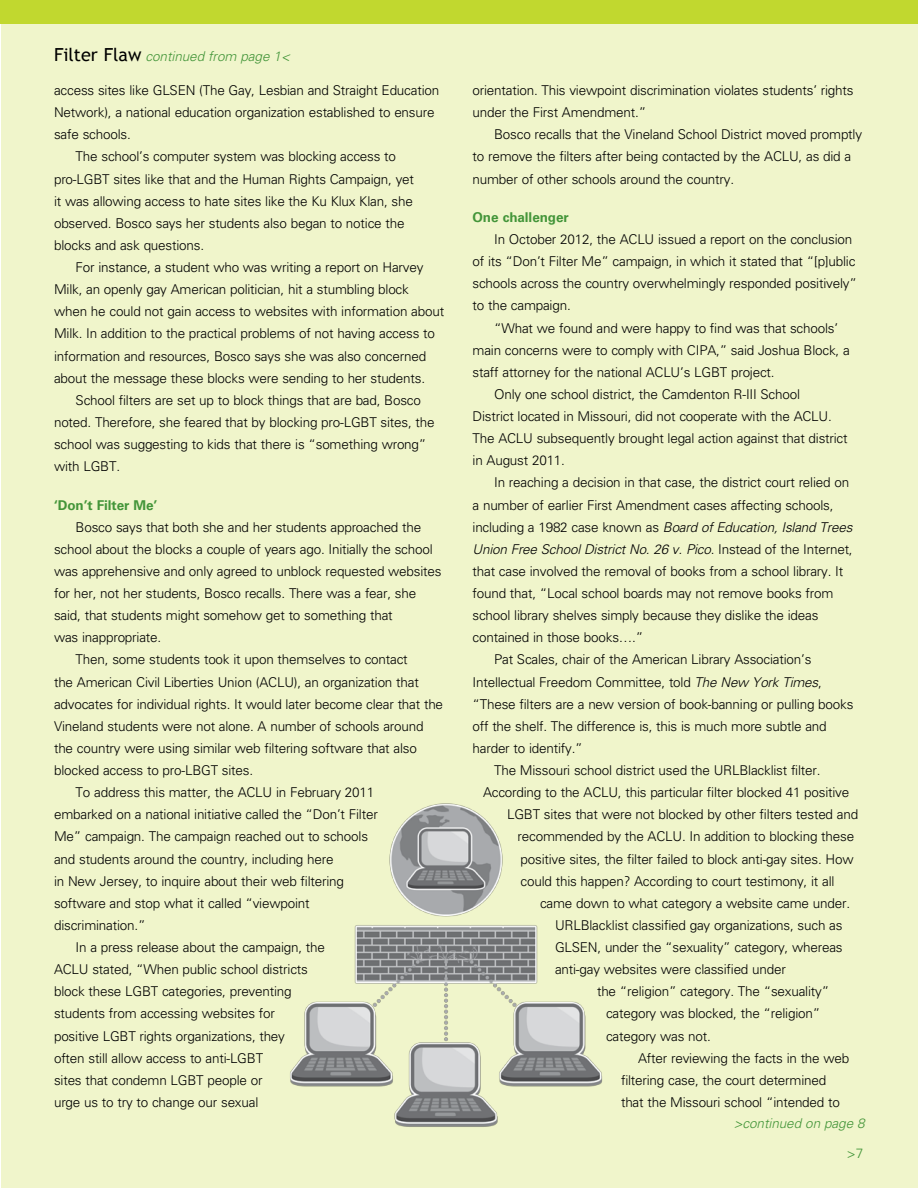
<style>
.page{position:relative;width:918px;height:1188px;background:#fff}
.page>*{position:absolute;margin:0;border:0;box-sizing:border-box;transform-origin:0 0}
.t1{font:300 13.5px/22.2px "Univers";letter-spacing:-.015em;color:#000}
.t2{font:italic 300 13.5px "Univers";letter-spacing:-.015em;color:#000}
.t3{font:italic 300 13.5px "Univers";letter-spacing:-.005em;color:#439539}
.t4{font:700 13.5px "Univers";letter-spacing:-.005em;color:#439539}
.t5{font:300 13.5px "Univers";color:#439539}
.s1{font-family:"Trebuchet MS";font-weight:400;font-style:normal;font-size:18px;color:#000}
.s2{font-style:normal}
.s3{font-style:italic}
</style>
<div class="page">
<div style="left:1px;top:14px;width:917px;height:1174px;background:#f0f5cb"></div>
<div style="left:0;top:0;width:918px;height:24px;background:#c1d82f"></div>
<img style="left:290px;top:803px;width:312px;height:324px">
<p class="t3" style="left:54px;top:48px;width:237px"><span class="s1">Filter Flaw</span> continued from page 1&lt;</p>
<p class="t1" style="left:54px;top:79px;width:387px">access sites like GLSEN (The Gay, Lesbian and Straight Education</p>
<p class="t1" style="left:54px;top:101px;width:382px">Network), a national education organization established to ensure</p>
<p class="t1" style="left:54px;top:123px;width:78px">safe schools.</p>
<p class="t1" style="left:76px;top:146px;width:322px">The school’s computer system was blocking access to</p>
<p class="t1" style="left:54px;top:168px;width:362px">pro-LGBT sites like that and the Human Rights Campaign, yet</p>
<p class="t1" style="left:54px;top:190px;width:360px">it was allowing access to hate sites like the Ku Klux Klan, she</p>
<p class="t1" style="left:54px;top:212px;width:352px">observed. Bosco says her students also began to notice the</p>
<p class="t1" style="left:54px;top:234px;width:152px">blocks and ask questions.</p>
<p class="t1" style="left:76px;top:256px;width:349px">For instance, a student who was writing a report on Harvey</p>
<p class="t1" style="left:54px;top:278px;width:356px">Milk, an openly gay American politician, hit a stumbling block</p>
<p class="t1" style="left:54px;top:300px;width:392px">when he could not gain access to websites with information about</p>
<p class="t1" style="left:54px;top:323px;width:382px">Milk. In addition to the practical problems of not having access to</p>
<p class="t1" style="left:54px;top:345px;width:374px">information and resources, Bosco says she was also concerned</p>
<p class="t1" style="left:54px;top:367px;width:373px">about the message these blocks were sending to her students.</p>
<p class="t1" style="left:76px;top:389px;width:347px">School filters are set up to block things that are bad, Bosco</p>
<p class="t1" style="left:54px;top:411px;width:382px">noted. Therefore, she feared that by blocking pro-LGBT sites, the</p>
<p class="t1" style="left:54px;top:433px;width:374px">school was suggesting to kids that there is “something wrong”</p>
<p class="t1" style="left:54px;top:455px;width:68px">with LGBT.</p>
<p class="t4" style="left:54px;top:497px;width:105px">‘Don’t Filter Me’</p>
<p class="t1" style="left:76px;top:516px;width:347px">Bosco says that both she and her students approached the</p>
<p class="t1" style="left:54px;top:538px;width:380px">school about the blocks a couple of years ago. Initially the school</p>
<p class="t1" style="left:54px;top:560px;width:389px">was apprehensive and only agreed to unblock requested websites</p>
<p class="t1" style="left:54px;top:582px;width:364px">for her, not her students, Bosco recalls. There was a fear, she</p>
<p class="t1" style="left:54px;top:604px;width:340px">said, that students might somehow get to something that</p>
<p class="t1" style="left:54px;top:626px;width:109px">was inappropriate.</p>
<p class="t1" style="left:76px;top:649px;width:334px">Then, some students took it upon themselves to contact</p>
<p class="t1" style="left:54px;top:671px;width:366px">the American Civil Liberties Union (ACLU), an organization that</p>
<p class="t1" style="left:54px;top:693px;width:391px">advocates for individual rights. It would later become clear that the</p>
<p class="t1" style="left:54px;top:715px;width:371px">Vineland students were not alone. A number of schools around</p>
<p class="t1" style="left:54px;top:737px;width:364px">the country were using similar web filtering software that also</p>
<p class="t1" style="left:54px;top:759px;width:201px">blocked access to pro-LBGT sites.</p>
<p class="t1" style="left:76px;top:781px;width:300px">To address this matter, the ACLU in February 2011</p>
<p class="t1" style="left:54px;top:803px;width:325px">embarked on a national initiative called the “Don’t Filter</p>
<p class="t1" style="left:54px;top:826px;width:316px">Me” campaign. The campaign reached out to schools</p>
<p class="t1" style="left:54px;top:848px;width:281px">and students around the country, including here</p>
<p class="t1" style="left:54px;top:870px;width:291px">in New Jersey, to inquire about their web filtering</p>
<p class="t1" style="left:54px;top:892px;width:257px">software and stop what it called “viewpoint</p>
<p class="t1" style="left:54px;top:914px;width:93px">discrimination.”</p>
<p class="t1" style="left:76px;top:936px;width:251px">In a press release about the campaign, the</p>
<p class="t1" style="left:54px;top:958px;width:255px">ACLU stated, “When public school districts</p>
<p class="t1" style="left:54px;top:980px;width:239px">block these LGBT categories, preventing</p>
<p class="t1" style="left:54px;top:1003px;width:222px">students from accessing websites for</p>
<p class="t1" style="left:54px;top:1025px;width:232px">positive LGBT rights organizations, they</p>
<p class="t1" style="left:54px;top:1047px;width:211px">often still allow access to anti-LGBT</p>
<p class="t1" style="left:54px;top:1069px;width:210px">sites that condemn LGBT people or</p>
<p class="t1" style="left:54px;top:1091px;width:206px">urge us to try to change our sexual</p>
<p class="t1" style="left:473px;top:79px;width:383px">orientation. This viewpoint discrimination violates students’ rights under the First Amendment.”</p>
<p class="t1" style="left:473px;top:123px;width:391px;text-indent:22px">Bosco recalls that the Vineland School District moved promptly to remove the filters after being contacted by the ACLU, as did a number of other schools around the country.</p>
<p class="t4" style="left:473px;top:209px;width:98px">One challenger</p>
<p class="t1" style="left:473px;top:228px;width:386px;text-indent:22px">In October 2012, the ACLU issued a report on the conclusion of its “Don’t Filter Me” campaign, in which it stated that “[p]ublic schools across the country overwhelmingly responded positively” to the campaign.</p>
<p class="t1" style="left:494px;top:317px;width:345px">“What we found and were happy to find was that schools’</p>
<p class="t1" style="left:473px;top:339px;width:379px">main concerns were to comply with CIPA,” said Joshua Block, a</p>
<p class="t1" style="left:473px;top:361px;width:304px">staff attorney for the national ACLU’s LGBT project.</p>
<p class="t1" style="left:494px;top:383px;width:307px">Only one school district, the Camdenton R-III School</p>
<p class="t1" style="left:473px;top:405px;width:361px">District located in Missouri, did not cooperate with the ACLU.</p>
<p class="t1" style="left:473px;top:427px;width:377px">The ACLU subsequently brought legal action against that district</p>
<p class="t1" style="left:473px;top:449px;width:94px">in August 2011.</p>
<p class="t1" style="left:494px;top:472px;width:357px">In reaching a decision in that case, the district court relied on</p>
<p class="t1" style="left:473px;top:494px;width:362px">a number of earlier First Amendment cases affecting schools,</p>
<p class="t2" style="left:473px;top:519px;width:381px"><span class="s2">including a 1982 case known as</span> Board of Education, Island Trees</p>
<p class="t2" style="left:473px;top:541px;width:382px">Union Free School District No. 26 v. Pico<span class="s2">. Instead of the Internet,</span></p>
<p class="t1" style="left:473px;top:560px;width:372px">that case involved the removal of books from a school library. It</p>
<p class="t1" style="left:473px;top:582px;width:362px">found that, “Local school boards may not remove books from</p>
<p class="t1" style="left:473px;top:604px;width:347px">school library shelves simply because they dislike the ideas</p>
<p class="t1" style="left:473px;top:626px;width:172px">contained in those books….”</p>
<p class="t1" style="left:494px;top:649px;width:319px">Pat Scales, chair of the American Library Association’s</p>
<p class="t1" style="left:473px;top:671px;width:351px">Intellectual Freedom Committee, told <span class="s3">The New York Times</span>,</p>
<p class="t1" style="left:473px;top:693px;width:382px">“These filters are a new version of book-banning or pulling books</p>
<p class="t1" style="left:473px;top:715px;width:356px">off the shelf. The difference is, this is much more subtle and</p>
<p class="t1" style="left:473px;top:737px;width:112px">harder to identify.”</p>
<p class="t1" style="left:494px;top:759px;width:328px">The Missouri school district used the URLBlacklist filter.</p>
<p class="t1" style="left:483px;top:781px;width:368px">According to the ACLU, this particular filter blocked 41 positive</p>
<p class="t1" style="left:507px;top:803px;width:353px">LGBT sites that were not blocked by other filters tested and</p>
<p class="t1" style="left:518px;top:826px;width:338px">recommended by the ACLU. In addition to blocking these</p>
<p class="t1" style="left:521px;top:848px;width:335px">positive sites, the filter failed to block anti-gay sites. How</p>
<p class="t1" style="left:521px;top:870px;width:315px">could this happen? According to court testimony, it all</p>
<p class="t1" style="left:540px;top:892px;width:312px">came down to what category a website came under.</p>
<p class="t1" style="left:555px;top:914px;width:289px">URLBlacklist classified gay organizations, such as</p>
<p class="t1" style="left:555px;top:936px;width:289px">GLSEN, under the “sexuality” category, whereas</p>
<p class="t1" style="left:555px;top:958px;width:232px">anti-gay websites were classified under</p>
<p class="t1" style="left:597px;top:980px;width:234px">the “religion” category. The “sexuality”</p>
<p class="t1" style="left:606px;top:1003px;width:216px">category was blocked, the “religion”</p>
<p class="t1" style="left:606px;top:1025px;width:106px">category was not.</p>
<p class="t1" style="left:638px;top:1047px;width:213px">After reviewing the facts in the web</p>
<p class="t1" style="left:621px;top:1069px;width:207px">filtering case, the court determined</p>
<p class="t1" style="left:621px;top:1091px;width:220px">that the Missouri school “intended to</p>
<p class="t3" style="left:734px;top:1115px;width:133px">&gt;continued on page 8</p>
<p class="t5" style="left:847px;top:1145px;width:18px">&gt;7</p>
</div>
